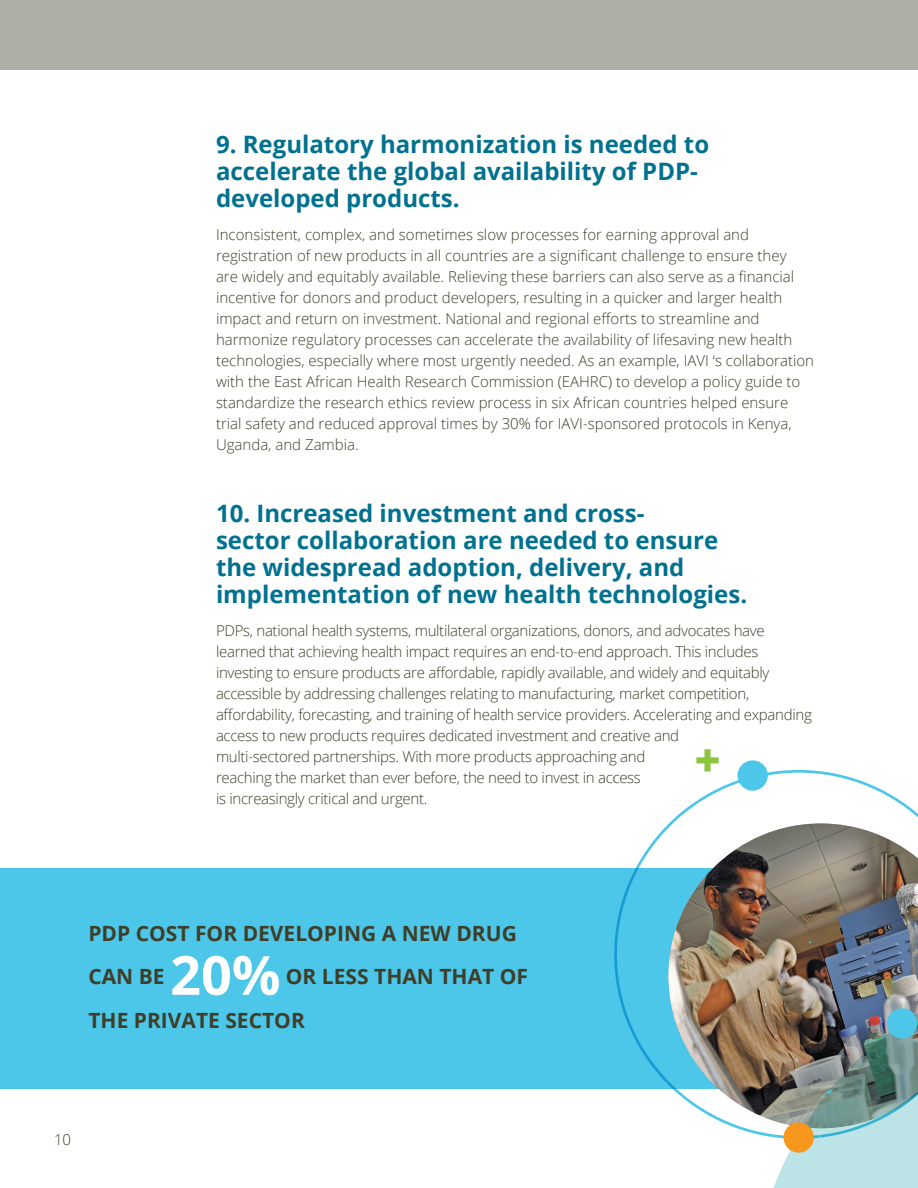
<style>
.page{position:relative;width:918px;height:1188px;background:#fff}
.page>*{position:absolute;margin:0;border:0;box-sizing:border-box;transform-origin:0 0}
.Callout_2{font:700 54px "Open Sans";color:#fff}
.Subhead_2{font:700 24px/27px "Open Sans";color:#00718e}
.Callout_2-2{font:700 21px/43.5px "Open Sans";color:#3e3e29}
.Body{font:300 15px/21px "Open Sans";color:#3e3e29}
.Body-2{font:300 15px/21px "Open Sans";letter-spacing:-.02em;color:#3e3e29}
</style>
<div class="page">
<div style="left:0;top:868px;width:918px;height:221px;background:#4dc7e9"></div>
<div style="left:0;top:0;width:918px;height:70px;background:#acafa6"></div>
<img style="left:614px;top:770px;width:304px;height:363px">
<img style="left:752px;top:963px;width:166px;height:225px">
<svg style="left:696px;top:749px;width:23px;height:23px"></svg>
<div style="left:784px;top:1122px;width:30px;height:31px;background:#f7971d;border-radius:50%"></div>
<div style="left:887px;top:1008px;width:30px;height:31px;background:#4dc7e9;border-radius:50%"></div>
<div style="left:738px;top:760px;width:30px;height:31px;background:#4dc7e9;border-radius:50%"></div>
<p class="Subhead_2" style="left:216px;top:131px;width:495px">9. Regulatory harmonization is needed to accelerate the global availability of PDP&shy;developed products.</p>
<p class="Body" style="left:216px;top:224px;width:600px">Inconsistent, complex, and sometimes slow processes for earning approval and registration of new products in all countries are a significant challenge to ensure they<br>are widely and equitably available. Relieving these barriers can also serve as a financial incentive for donors and product developers, resulting in a quicker and larger health impact and return on investment. National and regional efforts to streamline and harmonize regulatory processes can accelerate the availability of lifesaving new health technologies, especially where most urgently needed. As an example, IAVI ‘s collaboration with the East African Health Research Commission (EAHRC) to develop a policy guide to standardize the research ethics review process in six African countries helped ensure trial safety and reduced approval times by 30% for IAVI-sponsored protocols in Kenya, Uganda, and Zambia.</p>
<p class="Subhead_2" style="left:216px;top:500px;width:533px">10. Increased investment and cross-<br>sector collaboration are needed to ensure the widespread adoption, delivery, and implementation of new health technologies.</p>
<p class="Body-2" style="left:216px;top:620px;width:597px">PDPs, national health systems, multilateral organizations, donors, and advocates have learned that achieving health impact requires an end-to-end approach. This includes investing to ensure products are affordable, rapidly available, and widely and equitably accessible by addressing challenges relating to manufacturing, market competition, affordability, forecasting, and training of health service providers. Accelerating and expanding access to new products requires dedicated investment and creative and<br>multi-sectored partnerships. With more products approaching and<br>reaching the market than ever before, the need to invest in access<br>is increasingly critical and urgent.</p>
<p class="Callout_2-2" style="left:88px;top:911px;width:430px">PDP COST FOR DEVELOPING A NEW DRUG<br>CAN BE</p>
<p class="Callout_2" style="left:170px;top:937px;width:112px">20%</p>
<p class="Callout_2-2" style="left:88px;top:954px;width:441px;text-indent:197px">OR LESS THAN THAT OF<br>THE PRIVATE SECTOR</p>
<p class="Body" style="left:54px;top:1129px;width:19px">10</p>
</div>
